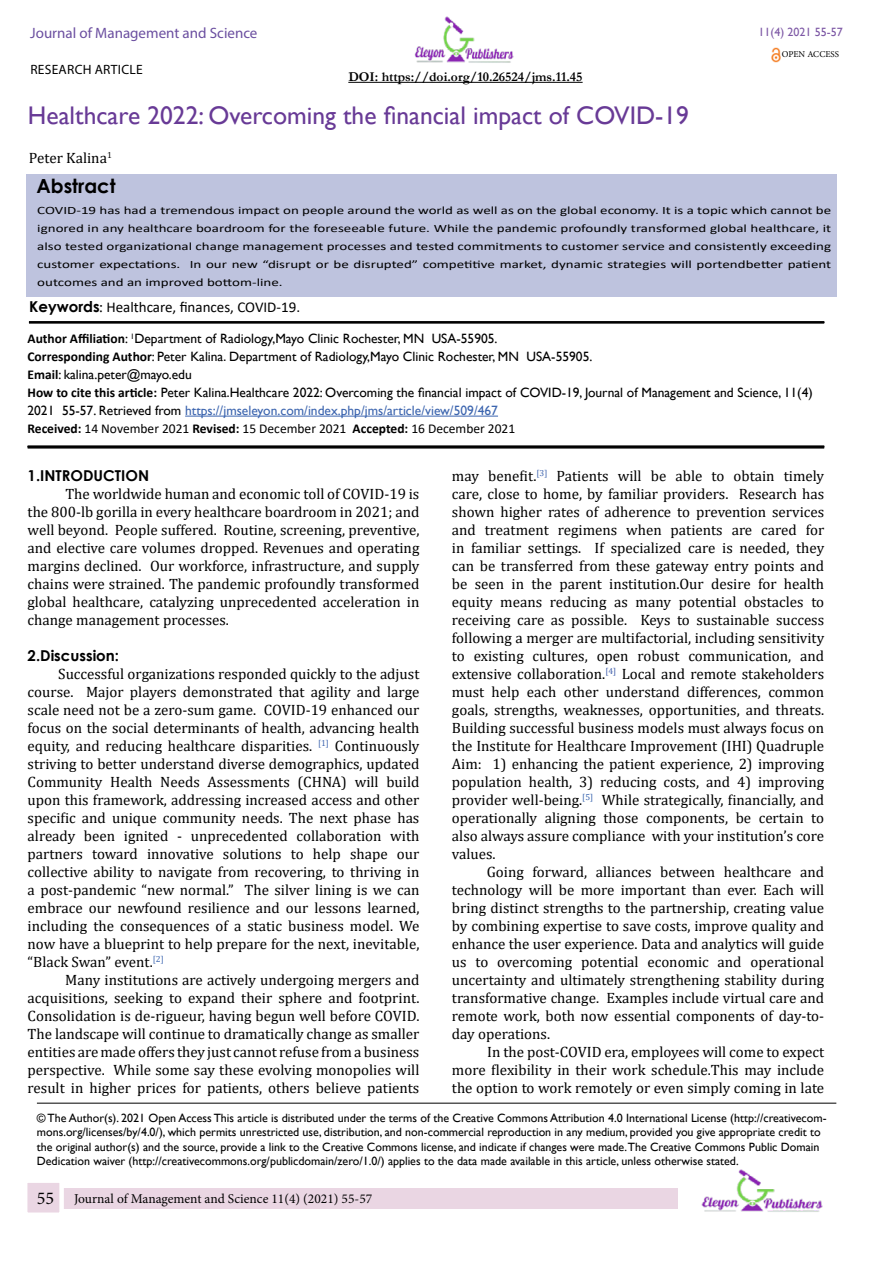
<style>
.page{position:relative;width:893px;height:1263px;background:#fff}
.page>*{position:absolute;margin:0;border:0;box-sizing:border-box;transform-origin:0 0}
.t1{font:25.5px "Gill Sans";color:#683a96}
.t2{font:700 19.5px "Century Gothic";color:#000}
.t3{font:15px/18px "Cambria";color:#000;text-align:justify}
.t4{font:15px "Calibri";color:#000}
.t5{font:15px "Myriad Pro";color:#6b4fa0}
.t6{font:700 15px "Century Gothic";color:#000}
.t7{font:13.5px/18px "Gill Sans";color:#000}
.t8{font:13.5px "Calibri";color:#000}
.t9{font:13.5px "Minion Pro";color:#000}
.t10{font:700 13.5px "Garamond";color:#000}
.t11{font:13.5px "Myriad Pro";letter-spacing:.02em;color:#000}
.t12{font:12px/14.4px "Gill Sans";color:#000}
.t13{font:12px "Gill Sans";color:#7d58a5}
.t14{font:11.25px/18px "Calibri";color:#000;text-align:justify;scale:1.33 1}
.t15{font:9px "Minion Pro";color:#000}
.s1{font-family:"Century Gothic";font-weight:700}
.s2{font-family:"Gill Sans"}
.s3{font-family:"Calibri";font-weight:700}
.s4{font-family:"Cambria"}
.s5{color:#3c65af}
.s6{font-weight:700}
.s7{font-size:18px}
</style>
<div class="page">
<img style="left:701px;top:1170px;width:122px;height:42px">
<div style="left:58px;top:1188px;width:620px;height:20px;background:#ead6e3"></div>
<div style="left:23px;top:1178px;width:41px;height:39px;background:#ead6e3;border:4px solid #fff"></div>
<div style="left:26px;top:174px;width:810px;height:123px;background:#bec3de"></div>
<hr style="left:185px;top:416px;width:313px;height:1px;background:#3c65af">
<hr style="left:29px;top:322px;width:795px;height:1px;background:#000">
<hr style="left:29px;top:323px;width:795px;height:1px;background:#000">
<hr style="left:28px;top:448px;width:796px;height:1px;background:#000">
<hr style="left:28px;top:447px;width:796px;height:1px;background:#000">
<hr style="left:28px;top:446px;width:796px;height:1px;background:#000">
<img style="left:771px;top:47px;width:10px;height:16px">
<hr style="left:37px;top:1103px;width:799px;height:1px;background:#000">
<img style="left:414px;top:16px;width:100px;height:47px">
<hr style="left:348px;top:82px;width:235px;height:1px;background:#000">
<p class="t5" style="left:30px;top:24px;width:229px">Journal of Management and Science</p>
<p class="t11" style="left:30px;top:61px;width:114px">RESEARCH ARTICLE</p>
<p class="t1" style="left:28px;top:100px;width:662px">Healthcare 2022: Overcoming the financial impact of COVID-19</p>
<p class="t10" style="left:348px;top:68px;width:236px">DOI: https://doi.org/10.26524/jms.11.45</p>
<p class="t3" style="left:29px;top:149px;width:84px">Peter Kalina<sup>1</sup></p>
<p class="t2" style="left:36px;top:171px;width:81px">Abstract</p>
<p class="t13" style="left:758px;top:25px;width:86px">11(4) 2021 55-57</p>
<p class="t15" style="left:782px;top:48px;width:59px">OPEN ACCESS</p>
<p class="t14" style="left:37px;top:201px;width:598px">COVID-19 has had a tremendous impact on people around the world as well as on the global economy. It is a topic which cannot be ignored in any healthcare boardroom for the foreseeable future. While the pandemic profoundly transformed global healthcare, it also tested organizational change management processes and tested commitments to customer service and consistently exceeding customer expectations. In our new “disrupt or be disrupted” competitive market, dynamic strategies will portendbetter patient outcomes and an improved bottom-line.</p>
<p class="t4" style="left:29px;top:297px;width:272px"><span class="s1">Keywords</span><span class="s2">:</span> Healthcare, finances, COVID-19.</p>
<p class="t7" style="left:27px;top:330px;width:472px"><span class="s3">Author Affiliation</span>: <sup>1</sup>Department of Radiology,Mayo Clinic Rochester, MN USA-55905.</p>
<p class="t7" style="left:27px;top:348px;width:566px"><span class="s3">Corresponding Author</span>: Peter Kalina<span class="s4">.</span> Department of Radiology,Mayo Clinic Rochester, MN USA-55905.</p>
<p class="t7" style="left:27px;top:366px;width:166px"><span class="s3">Email</span>: kalina.peter@mayo.edu</p>
<p class="t7" style="left:27px;top:384px;width:787px"><span class="s3">How to cite this article:</span> Peter Kalina<span class="s4">.</span>Healthcare 2022: Overcoming the financial impact of COVID-19, Journal of Management and Science, 11(4)<br>2021 55-57. Retrieved from <span class="s5">https://jmseleyon.com/index.php/jms/article/view/509/467</span></p>
<p class="t8" style="left:27px;top:419px;width:489px"><span class="s6">Received:</span> 14 November 2021 <span class="s6">Revised:</span> 15 December 2021 <span class="s6">Accepted:</span> 16 December 2021</p>
<p class="t6" style="left:28px;top:464px;width:123px">1.INTRODUCTION</p>
<p class="t3" style="left:28px;top:484px;width:393px;text-indent:38px">The worldwide human and economic toll of COVID-19 is the 800-lb gorilla in every healthcare boardroom in 2021; and well beyond. People suffered. Routine, screening, preventive, and elective care volumes dropped. Revenues and operating margins declined. Our workforce, infrastructure, and supply chains were strained. The pandemic profoundly transformed global healthcare, catalyzing unprecedented acceleration in change management processes.</p>
<p class="t6" style="left:28px;top:644px;width:93px">2.Discussion:</p>
<p class="t3" style="left:28px;top:664px;width:393px;text-indent:31px">Successful organizations responded quickly to the adjust course. Major players demonstrated that agility and large scale need not be a zero-sum game. COVID-19 enhanced our focus on the social determinants of health, advancing health equity, and reducing healthcare disparities. <sup>[1]</sup> Continuously striving to better understand diverse demographics, updated Community Health Needs Assessments (CHNA) will build upon this framework, addressing increased access and other specific and unique community needs. The next phase has already been ignited - unprecedented collaboration with partners toward innovative solutions to help shape our collective ability to navigate from recovering, to thriving in a post-pandemic “new normal.” The silver lining is we can embrace our newfound resilience and our lessons learned, including the consequences of a static business model. We now have a blueprint to help prepare for the next, inevitable, “Black Swan” event.<sup>[2]</sup></p>
<p class="t3" style="left:28px;top:970px;width:393px;text-indent:38px">Many institutions are actively undergoing mergers and acquisitions, seeking to expand their sphere and footprint.<br>Consolidation is de-rigueur, having begun well before COVID.<br>The landscape will continue to dramatically change as smaller entities are made offers they just cannot refuse from a business perspective. While some say these evolving monopolies will result in higher prices for patients, others believe patients</p>
<p class="t12" style="left:37px;top:1111px;width:791px">© The Author(s). 2021 Open Access This article is distributed under the terms of the Creative Commons Attribution 4.0 International License (http://creativecom&shy;mons.org/licenses/by/4.0/), which permits unrestricted use, distribution, and non-commercial reproduction in any medium, provided you give appropriate credit to the original author(s) and the source, provide a link to the Creative Commons license, and indicate if changes were made.The Creative Commons Public Domain Dedication waiver (http://creativecommons.org/publicdomain/zero/1.0/) applies to the data made available in this article, unless otherwise stated.</p>
<p class="t3" style="left:452px;top:467px;width:374px">may benefit.<sup>[3]</sup> Patients will be able to obtain timely care, close to home, by familiar providers. Research has shown higher rates of adherence to prevention services and treatment regimens when patients are cared for in familiar settings. If specialized care is needed, they can be transferred from these gateway entry points and be seen in the parent institution.Our desire for health equity means reducing as many potential obstacles to receiving care as possible. Keys to sustainable success following a merger are multifactorial, including sensitivity to existing cultures, open robust communication, and extensive collaboration.<sup>[4]</sup> Local and remote stakeholders must help each other understand differences, common goals, strengths, weaknesses, opportunities, and threats.<br>Building successful business models must always focus on the Institute for Healthcare Improvement (IHI) Quadruple Aim: 1) enhancing the patient experience, 2) improving population health, 3) reducing costs, and 4) improving provider well-being.<sup>[5]</sup> While strategically, financially, and operationally aligning those components, be certain to also always assure compliance with your institution’s core values.</p>
<p class="t3" style="left:452px;top:863px;width:374px;text-indent:35px">Going forward, alliances between healthcare and technology will be more important than ever. Each will bring distinct strengths to the partnership, creating value by combining expertise to save costs, improve quality and enhance the user experience. Data and analytics will guide us to overcoming potential economic and operational uncertainty and ultimately strengthening stability during transformative change. Examples include virtual care and remote work, both now essential components of day-to&shy;day operations.</p>
<p class="t3" style="left:452px;top:1043px;width:374px;text-indent:35px">In the post-COVID era, employees will come to expect more flexibility in their work schedule.This may include the option to work remotely or even simply coming in late</p>
<p class="t9" style="left:37px;top:1190px;width:337px"><span class="s7">55</span> Journal of Management and Science 11(4) (2021) 55-57</p>
</div>
